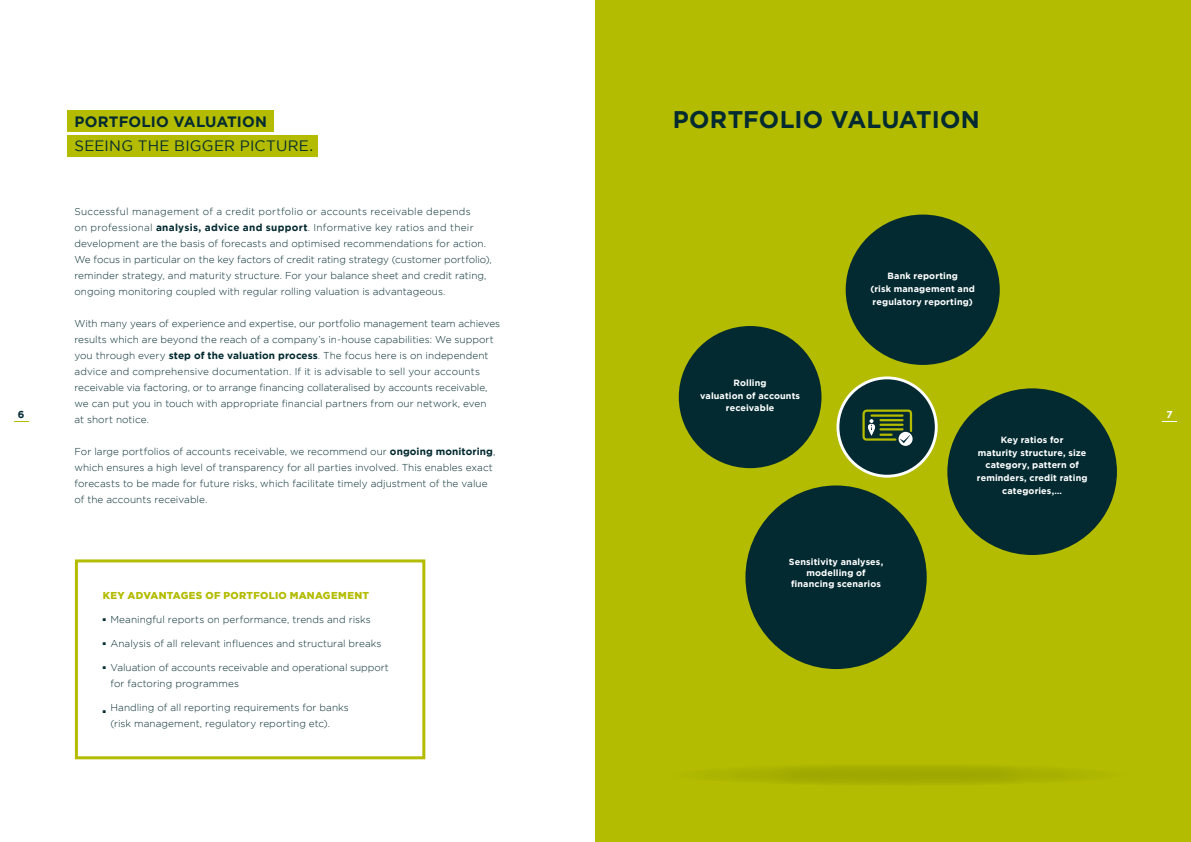
<style>
.page{position:relative;width:1191px;height:842px;background:#fff}
.page>*{position:absolute;margin:0;border:0;box-sizing:border-box;transform-origin:0 0}
.t1{font:700 24px "Gotham";letter-spacing:.005em;color:#032a31}
.t2{font:15px "Gotham";letter-spacing:.02em;color:#032a31}
.t3{font:700 15px "Gotham";letter-spacing:.01em;color:#032a31}
.t4{font:300 10px/16px "Gotham";letter-spacing:.005em;color:#032a31}
.t5{font:900 10px "Gotham";letter-spacing:.025em;color:#b3bc00}
.t6{font:700 10px "Gotham";color:#032a31}
.t7{font:700 10px "Gotham";color:#fff}
.t8{font:700 9px/12.6px "Gotham";letter-spacing:.015em;color:#fff;text-align:center}
.s1{font-weight:700}
</style>
<div class="page">
<div style="left:595px;top:0;width:596px;height:842px;background:#b3bc00"></div>
<div style="left:67px;top:111px;width:207px;height:21px;background:#b3bc00"></div>
<div style="left:67px;top:135px;width:251px;height:22px;background:#b3bc00"></div>
<div style="left:838px;top:378px;width:98px;height:98px;background:#032a31;border-radius:50%"></div>
<div style="left:836px;top:376px;width:101px;height:102px;border:3px solid #fff;border-radius:50%"></div>
<svg style="left:862px;top:409px;width:50px;height:37px"></svg>
<div style="left:75px;top:559px;width:350px;height:200px;border:3px solid #b3bc00"></div>
<div style="left:947px;top:388px;width:170px;height:167px;background:#032a31;border-radius:50%"></div>
<div style="left:745px;top:485px;width:181px;height:184px;background:#032a31;border-radius:50%"></div>
<div style="left:845px;top:215px;width:154px;height:150px;background:#032a31;border-radius:50%"></div>
<div style="left:679px;top:326px;width:142px;height:142px;background:#032a31;border-radius:50%"></div>
<div style="left:670px;top:763px;width:457px;height:23px;background:#a7b000;border-radius:50%"></div>
<svg style="left:14px;top:421px;width:14px;height:1px"></svg>
<svg style="left:1162px;top:421px;width:14px;height:1px"></svg>
<h2 class="t3" style="left:74px;top:113px;width:194px">PORTFOLIO VALUATION</h2>
<h2 class="t2" style="left:74px;top:138px;width:240px">SEEING THE BIGGER PICTURE.</h2>
<h1 class="t1" style="left:673px;top:106px;width:308px">PORTFOLIO VALUATION</h1>
<p class="t4" style="left:74px;top:204px;width:419px">Successful management of a credit portfolio or accounts receivable depends<br>on professional <span class="s1">analysis, advice and support</span>. Informative key ratios and their development are the basis of forecasts and optimised recommendations for action.<br>We focus in particular on the key factors of credit rating strategy (customer portfolio), reminder strategy, and maturity structure. For your balance sheet and credit rating, ongoing monitoring coupled with regular rolling valuation is advantageous.</p>
<p class="t4" style="left:74px;top:316px;width:427px">With many years of experience and expertise, our portfolio management team achieves results which are beyond the reach of a company’s in-house capabilities: We support you through every <span class="s1">step of the valuation process</span>. The focus here is on independent advice and comprehensive documentation. If it is advisable to sell your accounts receivable via factoring, or to arrange financing collateralised by accounts receivable, we can put you in touch with appropriate financial partners from our network, even<br>at short notice.</p>
<p class="t4" style="left:74px;top:444px;width:422px">For large portfolios of accounts receivable, we recommend our <span class="s1">ongoing monitoring</span>, which ensures a high level of transparency for all parties involved. This enables exact forecasts to be made for future risks, which facilitate timely adjustment of the value of the accounts receivable.</p>
<p class="t8" style="left:870px;top:270px;width:106px">Bank reporting<br>(risk management and regulatory reporting)</p>
<p class="t8" style="left:700px;top:376px;width:101px">Rolling<br>valuation of accounts receivable</p>
<p class="t6" style="left:18px;top:408px;width:8px">6</p>
<p class="t7" style="left:1166px;top:408px;width:8px">7</p>
<p class="t8" style="left:976px;top:433px;width:112px">Key ratios for<br>maturity structure, size category, pattern of reminders, credit rating categories,…</p>
<p class="t5" style="left:103px;top:590px;width:268px">KEY ADVANTAGES OF PORTFOLIO MANAGEMENT</p>
<p class="t4" style="left:103px;top:611px;width:270px">■ Meaningful reports on performance, trends and risks</p>
<p class="t4" style="left:103px;top:635px;width:280px">■ Analysis of all relevant influences and structural breaks</p>
<p class="t4" style="left:110px;top:659px;width:280px;text-indent:-8px">■ Valuation of accounts receivable and operational support for factoring programmes</p>
<p class="t4" style="left:110px;top:699px;width:240px;text-indent:-8px">■ Handling of all reporting requirements for banks (risk management, regulatory reporting etc).</p>
<p class="t8" style="left:789px;top:557px;width:96px;line-height:10.8px">Sensitivity analyses, modelling of financing scenarios</p>
</div>
